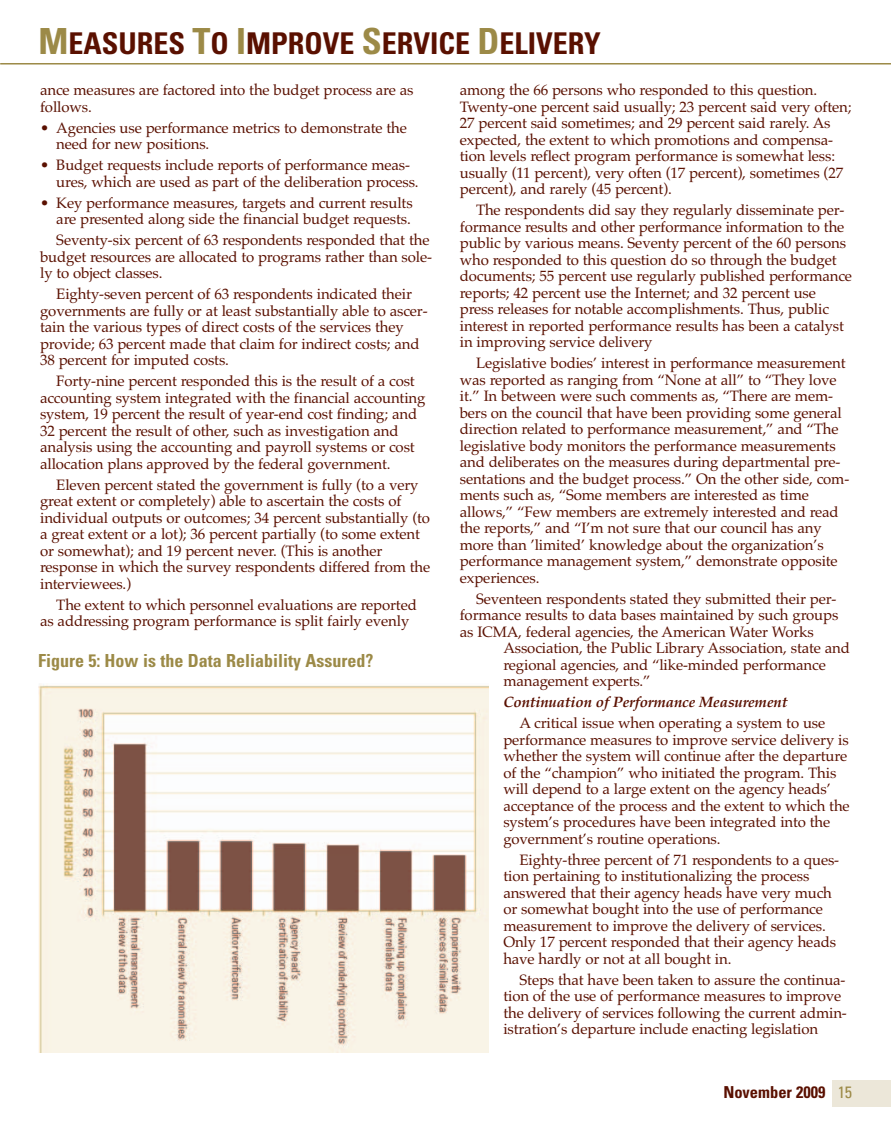
<style>
.page{position:relative;width:891px;height:1134px;background:#fff}
.page>*{position:absolute;margin:0;border:0;box-sizing:border-box;transform-origin:0 0}
.t1{font:700 condensed 30px "Univers LT Std";color:#5a1000}
.t2{font:700 condensed 18px "Univers LT Std";color:#9c8a47}
.t3{font:700 condensed 16.5px "Univers LT Std";color:#5a1000}
.t4{font:15px/16.5px "Palatino";letter-spacing:-.01em;color:#5a1000}
.t5{font:italic 700 15px "Palatino";letter-spacing:-.01em;color:#5a1000}
.s1{font-size:36px;color:#9c8a47}
.s2{font-weight:400;color:#9c8a47}
</style>
<div class="page">
<div style="left:832px;top:1080px;width:59px;height:27px;background:#ece7d9"></div>
<hr style="left:0;top:63px;width:891px;height:2px;background:#9c8a47">
<img style="left:38px;top:684px;width:450px;height:368px">
<h1 class="t1" style="left:39px;top:32px;width:564px"><span class="s1">M</span>EASURES <span class="s1">T</span>O <span class="s1">I</span>MPROVE <span class="s1">S</span>ERVICE <span class="s1">D</span>ELIVERY</h1>
<p class="t4" style="left:40px;top:82px;width:375px">ance measures are factored into the budget process are as follows.</p>
<p class="t4" style="left:56px;top:119px;width:352px;text-indent:-16px">• Agencies use performance metrics to demonstrate the need for new positions.</p>
<p class="t4" style="left:56px;top:157px;width:364px;text-indent:-16px">• Budget requests include reports of performance meas&shy;ures, which are used as part of the deliberation process.</p>
<p class="t4" style="left:40px;top:194px;width:374px;text-align:right">• Key performance measures, targets and current results are presented along side the financial budget requests.</p>
<p class="t4" style="left:40px;top:232px;width:393px;text-indent:16px">Seventy-six percent of 63 respondents responded that the budget resources are allocated to programs rather than sole&shy;ly to object classes.</p>
<p class="t4" style="left:40px;top:286px;width:389px;text-indent:16px">Eighty-seven percent of 63 respondents indicated their governments are fully or at least substantially able to ascer&shy;tain the various types of direct costs of the services they provide; 63 percent made that claim for indirect costs; and 38 percent for imputed costs.</p>
<p class="t4" style="left:40px;top:373px;width:387px;text-indent:16px">Forty-nine percent responded this is the result of a cost accounting system integrated with the financial accounting system, 19 percent the result of year-end cost finding; and 32 percent the result of other, such as investigation and analysis using the accounting and payroll systems or cost allocation plans approved by the federal government.</p>
<p class="t4" style="left:40px;top:477px;width:392px;text-indent:16px">Eleven percent stated the government is fully (to a very great extent or completely) able to ascertain the costs of individual outputs or outcomes; 34 percent substantially (to a great extent or a lot); 36 percent partially (to some extent or somewhat); and 19 percent never. (This is another response in which the survey respondents differed from the interviewees.)</p>
<p class="t4" style="left:40px;top:597px;width:378px;text-indent:16px">The extent to which personnel evaluations are reported as addressing program performance is split fairly evenly</p>
<p class="t4" style="left:460px;top:82px;width:393px">among the 66 persons who responded to this question.<br>Twenty-one percent said usually; 23 percent said very often; 27 percent said sometimes; and 29 percent said rarely. As expected, the extent to which promotions and compensa&shy;tion levels reflect program performance is somewhat less: usually (11 percent), very often (17 percent), sometimes (27 percent), and rarely (45 percent).</p>
<p class="t4" style="left:460px;top:202px;width:394px;text-indent:16px">The respondents did say they regularly disseminate per&shy;formance results and other performance information to the public by various means. Seventy percent of the 60 persons who responded to this question do so through the budget documents; 55 percent use regularly published performance reports; 42 percent use the Internet; and 32 percent use press releases for notable accomplishments. Thus, public interest in reported performance results has been a catalyst in improving service delivery</p>
<p class="t4" style="left:460px;top:355px;width:391px;text-indent:16px">Legislative bodies’ interest in performance measurement was reported as ranging from “None at all” to “They love it.” In between were such comments as, “There are mem&shy;bers on the council that have been providing some general direction related to performance measurement,” and “The legislative body monitors the performance measurements and deliberates on the measures during departmental pre&shy;sentations and the budget process.” On the other side, com&shy;ments such as, “Some members are interested as time allows,” “Few members are extremely interested and read the reports,” and “I’m not sure that our council has any more than ’limited’ knowledge about the organization’s performance management system,” demonstrate opposite experiences.</p>
<p class="t4" style="left:460px;top:590px;width:380px;text-indent:16px">Seventeen respondents stated they submitted their per&shy;formance results to data bases maintained by such groups as ICMA, federal agencies, the American Water Works</p>
<p class="t4" style="left:503px;top:640px;width:348px">Association, the Public Library Association, state and regional agencies, and “like-minded performance management experts.”</p>
<p class="t5" style="left:503px;top:693px;width:286px">Continuation of Performance Measurement</p>
<p class="t4" style="left:503px;top:715px;width:348px;text-indent:16px">A critical issue when operating a system to use performance measures to improve service delivery is whether the system will continue after the departure of the “champion” who initiated the program. This will depend to a large extent on the agency heads’ acceptance of the process and the extent to which the system’s procedures have been integrated into the government’s routine operations.</p>
<p class="t4" style="left:503px;top:852px;width:337px;text-indent:16px">Eighty-three percent of 71 respondents to a ques&shy;tion pertaining to institutionalizing the process answered that their agency heads have very much or somewhat bought into the use of performance measurement to improve the delivery of services.<br>Only 17 percent responded that their agency heads have hardly or not at all bought in.</p>
<p class="t4" style="left:503px;top:972px;width:345px;text-indent:16px">Steps that have been taken to assure the continua&shy;tion of the use of performance measures to improve the delivery of services following the current admin&shy;istration’s departure include enacting legislation</p>
<p class="t2" style="left:38px;top:654px;width:337px">Figure 5: How is the Data Reliability Assured?</p>
<p class="t3" style="left:723px;top:1086px;width:130px">November 2009 <span class="s2">15</span></p>
</div>
